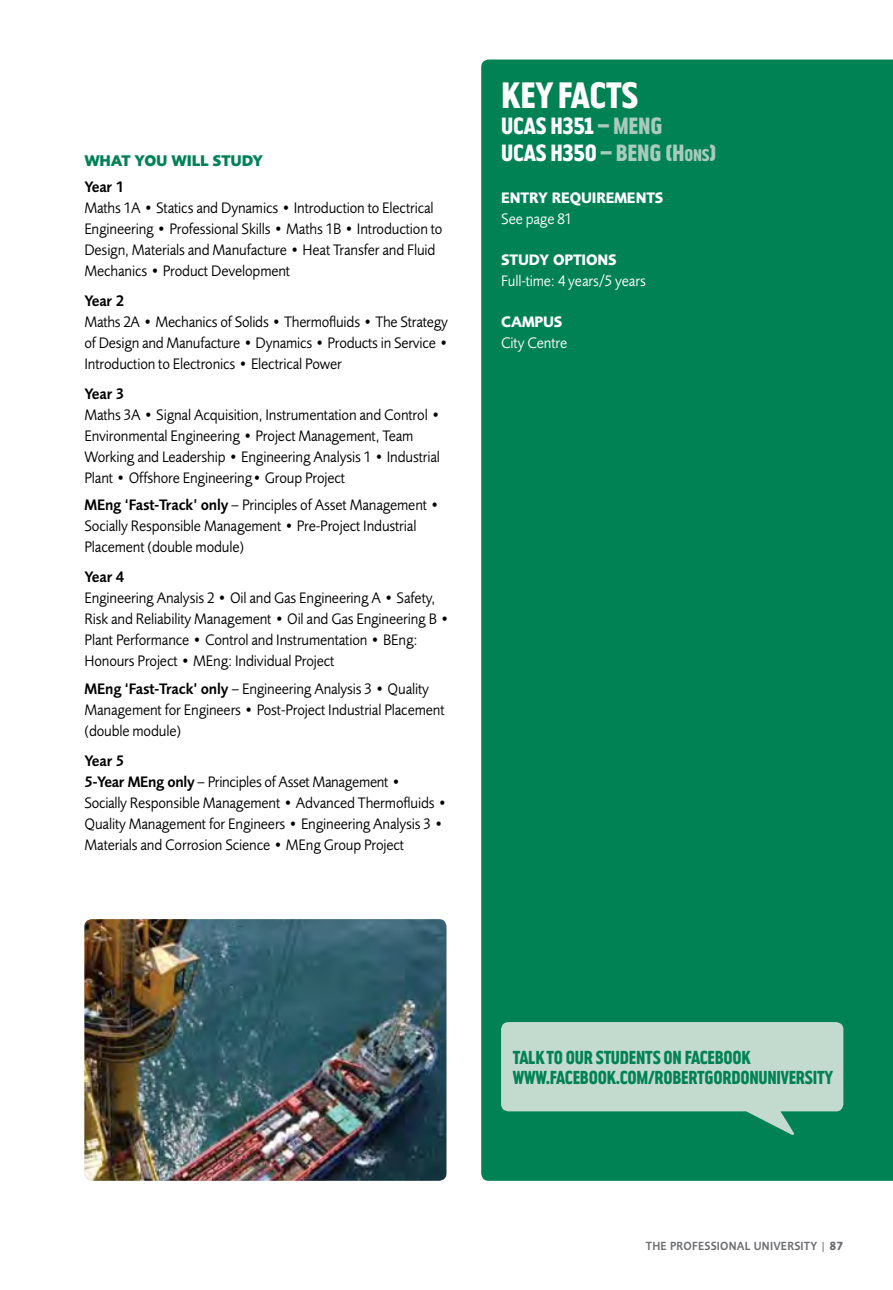
<style>
.page{position:relative;width:893px;height:1290px;background:#fff}
.page>*{position:absolute;margin:0;border:0;box-sizing:border-box;transform-origin:0 0}
.t1{font:34.12px "Gordon";letter-spacing:-.01em;color:#fff}
.t2{font:21.88px/26.2px "Gordon";letter-spacing:-.01em;color:#fff}
.t3{font:17.5px/19.2px "Gordon";letter-spacing:-.015em;color:#008255;scale:.94 1}
.t4{font:15.75px/21px "Foundry Sans";letter-spacing:-.01em;color:#000;scale:.94 1}
.t5{font:15.75px "Foundry Sans";letter-spacing:-.01em;color:#fff;scale:.94 1}
.t6{font:700 15.75px "Foundry Sans";letter-spacing:-.01em;color:#fff;scale:.94 1}
.t7{font:600 15.75px "Foundry Sans";letter-spacing:-.01em;color:#000;scale:.94 1}
.t8{font:800 15.75px "Foundry Sans";color:#008255;scale:.94 1}
.t9{font:600 12.25px "Foundry Sans";letter-spacing:.17em;color:#6d6e71;scale:.9 1}
.s1{font-weight:600}
.s2{color:#a9cbbc}
.s3{font-size:15.75px;color:#a9cbbc}
.s4{font-weight:700}
</style>
<div class="page">
<div style="left:481px;top:60px;width:412px;height:1121px;background:#008255"></div>
<img style="left:84px;top:919px;width:362px;height:262px">
<svg style="left:501px;top:1022px;width:342px;height:113px;background:#9bc8b6"></svg>
<p class="t8" style="left:84px;top:151px;width:14px">WHAT</p>
<p class="t8" style="left:134px;top:151px;width:45px">YOU WILL</p>
<p class="t8" style="left:213px;top:151px;width:55px">STUDY</p>
<p class="t7" style="left:84px;top:178px;width:44px">Year 1</p>
<p class="t4" style="left:84px;top:197px;width:383px">Maths 1A • Statics and Dynamics • Introduction to Electrical Engineering • Professional Skills • Maths 1B • Introduction to Design, Materials and Manufacture • Heat Transfer and Fluid Mechanics • Product Development</p>
<p class="t7" style="left:84px;top:292px;width:44px">Year 2</p>
<p class="t4" style="left:84px;top:311px;width:389px;text-align:justify">Maths 2A • Mechanics of Solids • Thermofluids • The Strategy of Design and Manufacture • Dynamics • Products in Service • Introduction to Electronics • Electrical Power</p>
<p class="t7" style="left:84px;top:385px;width:44px">Year 3</p>
<p class="t4" style="left:84px;top:404px;width:380px">Maths 3A • Signal Acquisition, Instrumentation and Control • Environmental Engineering • Project Management, Team Working and Leadership • Engineering Analysis 1 • Industrial Plant • Offshore Engineering• Group Project</p>
<p class="t4" style="left:84px;top:495px;width:380px"><span class="s1">MEng ‘Fast-Track’ only</span> – Principles of Asset Management •<br>Socially Responsible Management • Pre-Project Industrial<br>Placement (double module)</p>
<p class="t7" style="left:84px;top:568px;width:44px">Year 4</p>
<p class="t4" style="left:84px;top:588px;width:390px">Engineering Analysis 2 • Oil and Gas Engineering A • Safety, Risk and Reliability Management • Oil and Gas Engineering B • Plant Performance • Control and Instrumentation • BEng:<br>Honours Project • MEng: Individual Project</p>
<p class="t4" style="left:84px;top:678px;width:385px"><span class="s1">MEng ‘Fast-Track’ only</span> – Engineering Analysis 3 • Quality<br>Management for Engineers • Post-Project Industrial Placement (double module)</p>
<p class="t4" style="left:85px;top:750px;width:388px"><span class="s1">Year 5<br>5-Year MEng only</span> – Principles of Asset Management • Socially Responsible Management • Advanced Thermofluids • Quality Management for Engineers • Engineering Analysis 3 • Materials and Corrosion Science • MEng Group Project</p>
<h1 class="t1" style="left:501px;top:77px;width:139px">KEY FACTS</h1>
<h2 class="t2" style="left:501px;top:113px;width:217px">UCAS H351 <span class="s2">– MENG<br></span>UCAS H350 <span class="s2">– BENG (H</span><span class="s3">ONS</span><span class="s2">)</span></h2>
<p class="t6" style="left:501px;top:189px;width:174px">ENTRY REQUIREMENTS</p>
<p class="t5" style="left:501px;top:210px;width:77px">See page 81</p>
<p class="t6" style="left:501px;top:250px;width:124px">STUDY OPTIONS</p>
<p class="t5" style="left:501px;top:272px;width:155px">Full-time: 4 years/5 years</p>
<p class="t6" style="left:501px;top:312px;width:67px">CAMPUS</p>
<p class="t5" style="left:501px;top:333px;width:72px">City Centre</p>
<p class="t3" style="left:513px;top:1048px;width:342px">TALK TO OUR STUDENTS ON FACEBOOK<br>WWW.FACEBOOK.COM/ROBERTGORDONUNIVERSITY</p>
<p class="t9" style="left:646px;top:1238px;width:9px">the</p>
<p class="t9" style="left:670px;top:1238px;width:34px">pro fess</p>
<p class="t9" style="left:717px;top:1238px;width:74px">ional univers</p>
<p class="t9" style="left:801px;top:1238px;width:49px">ity | <span class="s4">87</span></p>
</div>
